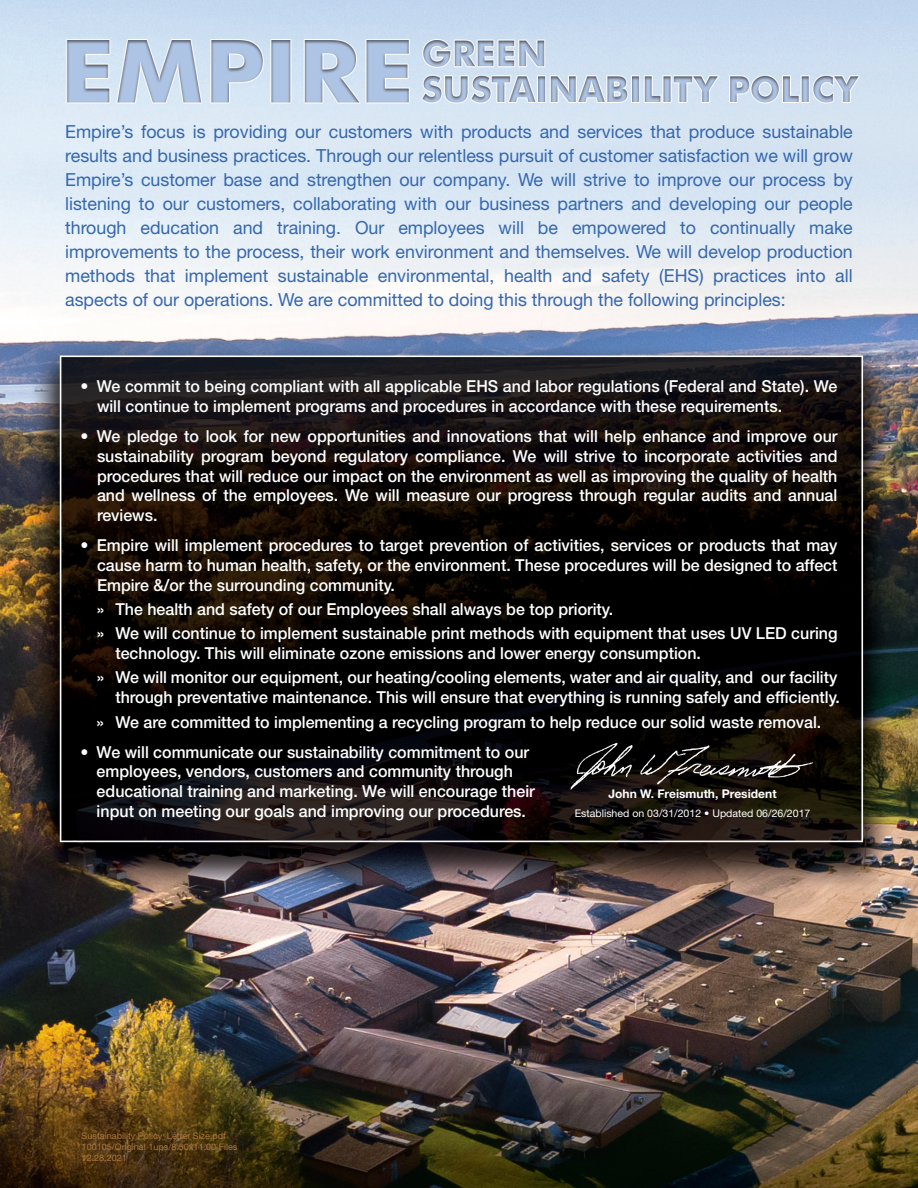
<style>
.page{position:relative;width:918px;height:1188px;background:#fff}
.page>*{position:absolute;margin:0;border:0;box-sizing:border-box;transform-origin:0 0}
.t1{font:18px/24px "Helvetica Neue";color:#3367b0;text-align:justify}
.t2{font:500 16.5px/19.8px "Helvetica Neue";color:#fff}
.t3{font:700 12px "Helvetica Neue";color:#fff}
.t4{font:10.5px "Helvetica Neue";color:#fff}
.t5{font:9px/10.8px "Helvetica Neue";color:#ad773f}
</style>
<div class="page">
<img style="left:0;top:0;width:918px;height:1188px">
<img style="left:539px;top:736px;width:307px;height:62px">
<p class="t1" style="left:65px;top:119px;width:789px">Empire’s focus is providing our customers with products and services that produce sustainable results and business practices. Through our relentless pursuit of customer satisfaction we will grow Empire’s customer base and strengthen our company. We will strive to improve our process by listening to our customers, collaborating with our business partners and developing our people through education and training. Our employees will be empowered to continually make improvements to the process, their work environment and themselves. We will develop production methods that implement sustainable environmental, health and safety (EHS) practices into all aspects of our operations. We are committed to doing this through the following principles:</p>
<p class="t2" style="left:97px;top:376px;width:742px;text-indent:-17px">• We commit to being compliant with all applicable EHS and labor regulations (Federal and State). We will continue to implement programs and procedures in accordance with these requirements.</p>
<p class="t2" style="left:97px;top:426px;width:742px;text-align:justify;text-indent:-17px">• We pledge to look for new opportunities and innovations that will help enhance and improve our sustainability program beyond regulatory compliance. We will strive to incorporate activities and procedures that will reduce our impact on the environment as well as improving the quality of health and wellness of the employees. We will measure our progress through regular audits and annual reviews.</p>
<p class="t2" style="left:97px;top:535px;width:742px;text-align:justify;text-indent:-17px">• Empire will implement procedures to target prevention of activities, services or products that may cause harm to human health, safety, or the environment. These procedures will be designed to affect Empire &amp;/or the surrounding community.</p>
<p class="t2" style="left:97px;top:597px;width:742px;line-height:24.3px">» The health and safety of our Employees shall always be top priority.<br>» We will continue to implement sustainable print methods with equipment that uses UV LED curing</p>
<p class="t2" style="left:97px;top:641px;width:742px;line-height:24.3px;text-indent:19px">technology. This will eliminate ozone emissions and lower energy consumption.<br>» We will monitor our equipment, our heating/cooling elements, water and air quality, and our facility</p>
<p class="t2" style="left:97px;top:685px;width:745px;line-height:24.3px;text-indent:19px">through preventative maintenance. This will ensure that everything is running safely and efficiently. » We are committed to implementing a recycling program to help reduce our solid waste removal.</p>
<p class="t2" style="left:97px;top:742px;width:440px;text-indent:-16px">• We will communicate our sustainability commitment to our employees, vendors, customers and community through educational training and marketing. We will encourage their input on meeting our goals and improving our procedures.</p>
<p class="t3" style="left:609px;top:787px;width:170px">John W. Freismuth, President</p>
<p class="t4" style="left:575px;top:807px;width:237px">Established on 03/31/2012 • Updated 06/26/2017</p>
<p class="t5" style="left:82px;top:1130px;width:157px">Sustainability Policy_Letter Size.pdf<br>100105/Original 1ups/8.50x11.00 Files<br>12.28.2021</p>
</div>
